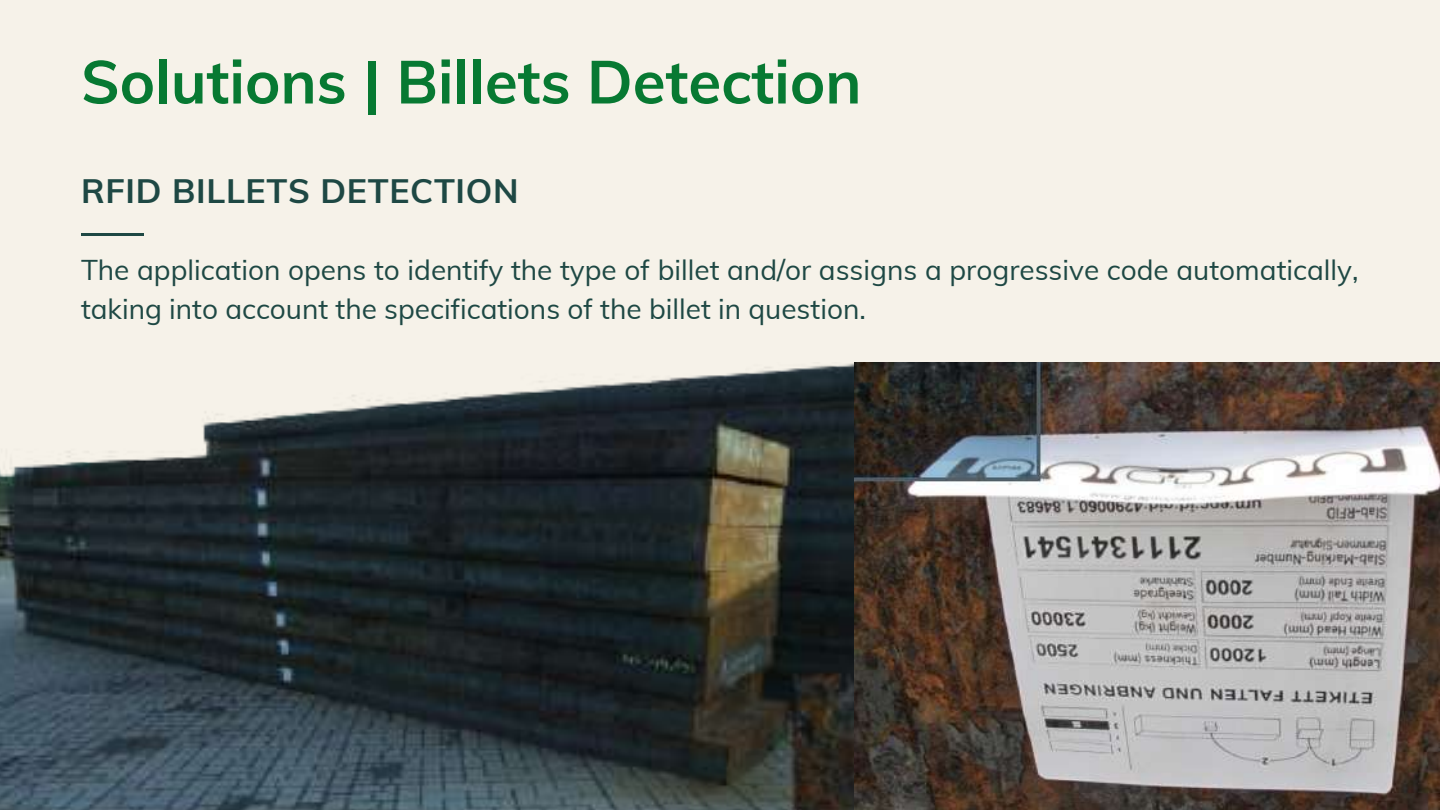
<style>
.page{position:relative;width:1440px;height:810px;background:#f6f2e9}
.page>*{position:absolute;margin:0;border:0;box-sizing:border-box;transform-origin:0 0}
.t1{font:700 60px "Muli";color:#077932}
.t2{font:700 33.8px "Muli";letter-spacing:.02em;color:#1e4844}
.t3{font:28px/39px "Muli";color:#1e4844}
</style>
<div class="page">
<hr style="left:81px;top:233px;width:63px;height:3px;background:#1e4844">
<img style="left:0;top:363px;width:855px;height:447px">
<img style="left:855px;top:363px;width:585px;height:447px">
<h1 class="t1" style="left:81px;top:43px;width:782px">Solutions | Billets Detection</h1>
<p class="t2" style="left:81px;top:169px;width:439px">RFID BILLETS DETECTION</p>
<p class="t3" style="left:81px;top:250px;width:1279px">The application opens to identify the type of billet and/or assigns a progressive code automatically, taking into account the specifications of the billet in question.</p>
</div>
